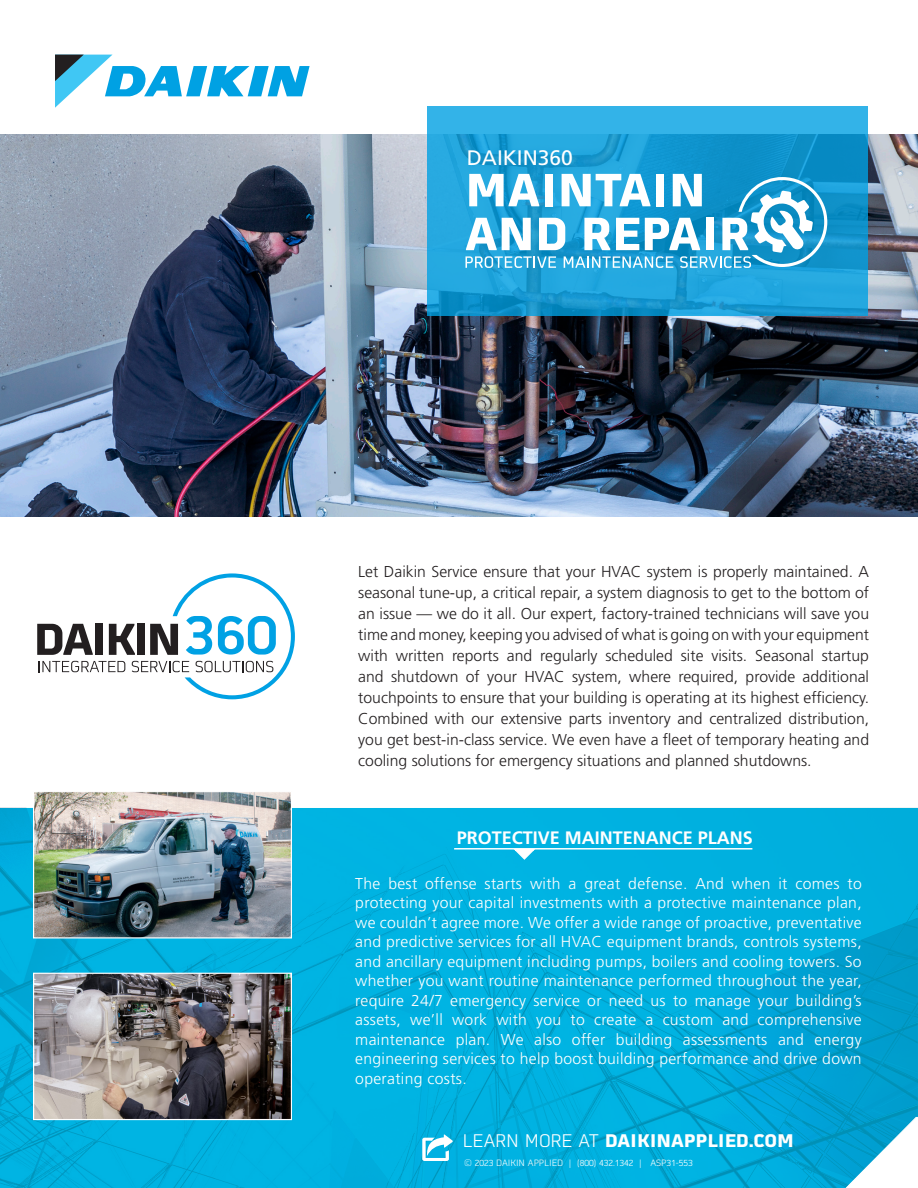
<style>
.page{position:relative;width:918px;height:1188px;background:#fff}
.page>*{position:absolute;margin:0;border:0;box-sizing:border-box;transform-origin:0 0}
.t1{font:21px "Frutiger LT Std";color:#fff}
.t2{font:700 18px "Martian B Thai";color:#fff}
.Body_01{font:700 18px "Frutiger LT Std";color:#fff}
.Body_01-2{font:300 15.75px/21px "Frutiger LT Std";color:#231f20;text-align:justify}
.Body_01-3{font:300 15.75px/19.5px "Frutiger LT Std";letter-spacing:.02em;color:#fff;text-align:justify}
.t3{font:300 9px "Martian B Thai";color:#fff}
.s1{font-weight:300}
</style>
<div class="page">
<svg style="left:0;top:808px;width:918px;height:380px;background:#00aedd"></svg>
<svg style="left:55px;top:55px;width:255px;height:53px"></svg>
<svg style="left:846px;top:1117px;width:72px;height:71px"></svg>
<svg style="left:422px;top:1134px;width:31px;height:27px"></svg>
<img style="left:0;top:134px;width:918px;height:382px">
<hr style="left:454px;top:848px;width:298px;height:2px;background:#fff">
<svg style="left:512px;top:849px;width:25px;height:12px"></svg>
<img style="left:35px;top:975px;width:255px;height:143px">
<div style="left:33px;top:973px;width:259px;height:147px;border:1px solid #fff"></div>
<img style="left:35px;top:793px;width:255px;height:143px">
<div style="left:33px;top:791px;width:259px;height:147px;border:1px solid #fff"></div>
<svg style="left:37px;top:573px;width:258px;height:126px"></svg>
<svg style="left:427px;top:106px;width:440px;height:209px;background:#1fa1d8"></svg>
<svg style="left:465px;top:174px;width:363px;height:94px"></svg>
<p class="t1" style="left:467px;top:145px;width:108px">DAIKIN360</p>
<p class="Body_01-2" style="left:358px;top:561px;width:512px">Let Daikin Service ensure that your HVAC system is properly maintained. A seasonal tune-up, a critical repair, a system diagnosis to get to the bottom of an issue — we do it all. Our expert, factory-trained technicians will save you time and money, keeping you advised of what is going on with your equipment with written reports and regularly scheduled site visits. Seasonal startup and shutdown of your HVAC system, where required, provide additional touchpoints to ensure that your building is operating at its highest efficiency.<br>Combined with our extensive parts inventory and centralized distribution, you get best-in-class service. We even have a fleet of temporary heating and cooling solutions for emergency situations and planned shutdowns.</p>
<p class="Body_01" style="left:457px;top:827px;width:298px">PROTECTIVE MAINTENANCE PLANS</p>
<p class="Body_01-3" style="left:355px;top:874px;width:508px">The best offense starts with a great defense. And when it comes to protecting your capital investments with a protective maintenance plan, we couldn’t agree more. We offer a wide range of proactive, preventative and predictive services for all HVAC equipment brands, controls systems, and ancillary equipment including pumps, boilers and cooling towers. So whether you want routine maintenance performed throughout the year, require 24/7 emergency service or need us to manage your building’s assets, we’ll work with you to create a custom and comprehensive maintenance plan. We also offer building assessments and energy engineering services to help boost building performance and drive down operating costs.</p>
<p class="t2" style="left:462px;top:1125px;width:333px"><span class="s1">LEARN MORE AT</span> DAIKINAPPLIED.COM</p>
<p class="t3" style="left:465px;top:1156px;width:230px">© 2023 DAIKIN APPLIED | (800) 432.1342 | ASP31-553</p>
</div>
